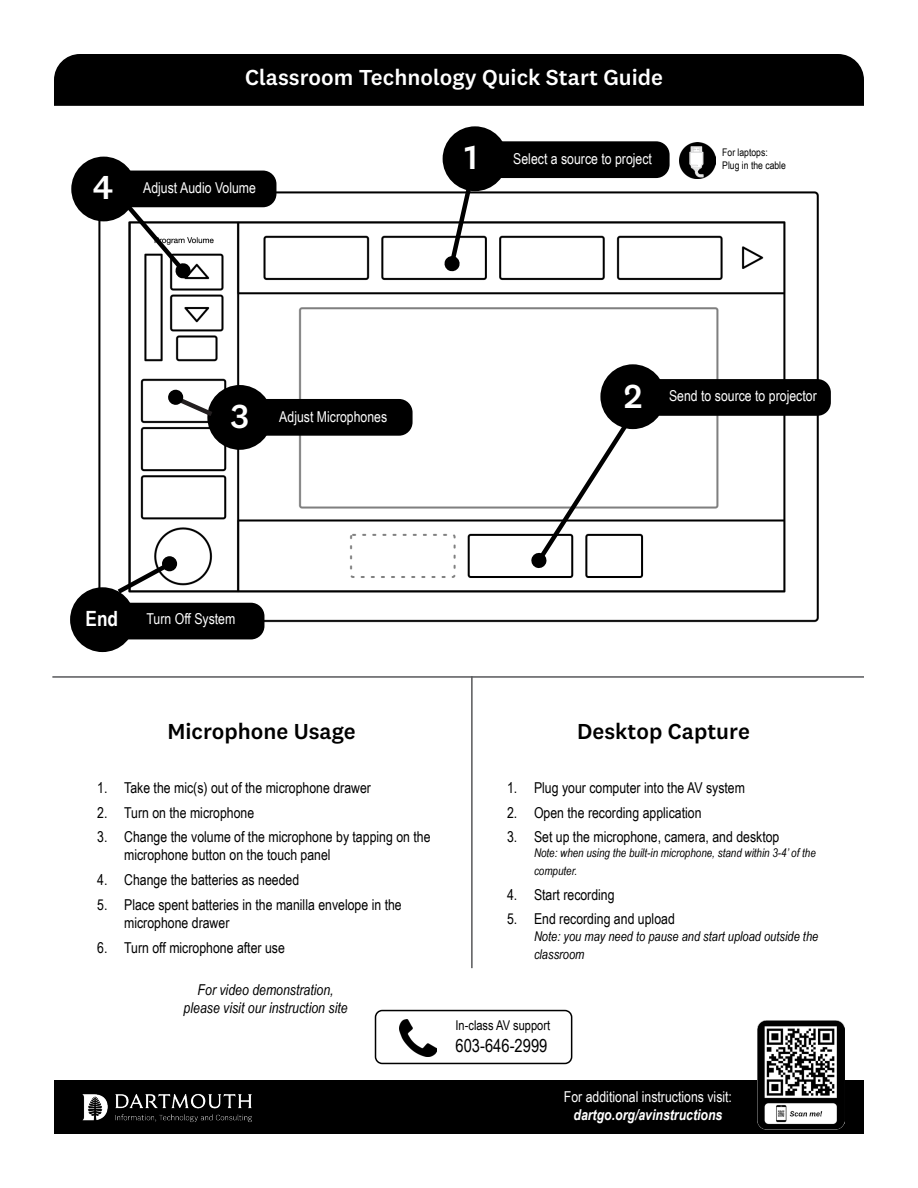
<style>
.page{position:relative;width:918px;height:1188px;background:#fff}
.page>*{position:absolute;margin:0;border:0;box-sizing:border-box;transform-origin:0 0}
.Nubmers{font:500 34.5px "National 2";color:#fff}
.t1{font:500 22.5px "National 2";color:#fff}
.Headers{font:500 22.5px "National 2";color:#000}
.t2{font:700 21px "Arial Narrow";color:#fff}
.t3{font:18px "Arial Narrow";color:#000}
.t4{font:15px/18px "Arial Narrow";color:#000}
.t5{font:15px/18px "Arial Narrow";color:#fff;text-align:center}
.t6{font:italic 15px/18px "Arial Narrow";color:#000;text-align:center}
.t7{font:italic 13.5px/18px "Arial Narrow";color:#000}
.t8{font:13.5px "Arial Narrow";color:#000}
.t9{font:italic 12px/18px "Arial Narrow";color:#000}
.t10{font:10.5px "Arial Narrow";color:#000}
.s1{font-weight:700;font-style:italic}
</style>
<div class="page">
<img style="left:98px;top:190px;width:721px;height:434px">
<div style="left:54px;top:1080px;width:810px;height:54px;background:#000"></div>
<hr style="left:52px;top:676px;width:812px;height:2px;background:#57585a">
<hr style="left:471px;top:676px;width:2px;height:292px;background:#57585a">
<div style="left:443px;top:126px;width:64px;height:65px;background:#000;border-radius:50%"></div>
<div style="left:600px;top:364px;width:65px;height:65px;background:#000;border-radius:50%"></div>
<div style="left:207px;top:385px;width:65px;height:65px;background:#000;border-radius:50%"></div>
<div style="left:71px;top:157px;width:65px;height:64px;background:#000;border-radius:50%"></div>
<div style="left:375px;top:1010px;width:197px;height:54px;border:2px solid #000;border-radius:7px"></div>
<div style="left:486px;top:141px;width:184px;height:37px;background:#000;border-radius:14px"></div>
<div style="left:647px;top:379px;width:184px;height:37px;background:#000;border-radius:14px"></div>
<div style="left:250px;top:399px;width:163px;height:37px;background:#000;border-radius:14px"></div>
<div style="left:114px;top:171px;width:162px;height:36px;background:#000;border-radius:14px"></div>
<svg style="left:168px;top:391px;width:49px;height:29px"></svg>
<div style="left:70px;top:587px;width:65px;height:65px;background:#000;border-radius:50%"></div>
<div style="left:113px;top:603px;width:151px;height:36px;background:#000;border-radius:14px"></div>
<svg style="left:113px;top:557px;width:64px;height:41px"></svg>
<img style="left:758px;top:1020px;width:86px;height:110px">
<div style="left:54px;top:54px;width:810px;height:52px;background:#000"></div>
<img style="left:82px;top:1093px;width:170px;height:30px">
<img style="left:399px;top:1019px;width:38px;height:38px">
<svg style="left:531px;top:419px;width:101px;height:150px"></svg>
<div style="left:162px;top:556px;width:15px;height:15px;background:#000;border-radius:50%"></div>
<div style="left:168px;top:389px;width:15px;height:16px;background:#000;border-radius:50%"></div>
<svg style="left:443px;top:177px;width:33px;height:95px"></svg>
<img style="left:680px;top:142px;width:36px;height:36px">
<svg style="left:119px;top:207px;width:73px;height:72px"></svg>
<p class="Nubmers" style="left:93px;top:166px;width:22px">4</p>
<p class="t1" style="left:245px;top:64px;width:420px">Classroom Technology Quick Start Guide</p>
<p class="t5" style="left:143px;top:178px;width:114px">Adjust Audio Volume</p>
<p class="Nubmers" style="left:465px;top:136px;width:15px">1</p>
<p class="t5" style="left:513px;top:150px;width:140px">Select a source to project</p>
<p class="t10" style="left:722px;top:145px;width:47px">For laptops:</p>
<p class="t10" style="left:722px;top:158px;width:65px">Plug in the cable</p>
<p class="Nubmers" style="left:230px;top:395px;width:20px">3</p>
<p class="t5" style="left:279px;top:407px;width:110px">Adjust Microphones</p>
<p class="Nubmers" style="left:624px;top:376px;width:20px">2</p>
<p class="t5" style="left:669px;top:386px;width:149px">Send to source to projector</p>
<p class="t2" style="left:86px;top:602px;width:34px">End</p>
<p class="t5" style="left:147px;top:609px;width:90px">Turn Off System</p>
<p class="Headers" style="left:167px;top:717px;width:190px">Microphone Usage</p>
<p class="Headers" style="left:577px;top:717px;width:174px">Desktop Capture</p>
<p class="t4" style="left:97px;top:778px;width:275px">1. Take the mic(s) out of the microphone drawer</p>
<p class="t4" style="left:97px;top:803px;width:159px">2. Turn on the microphone</p>
<p class="t4" style="left:124px;top:828px;width:308px;text-indent:-27px">3. Change the volume of the microphone by tapping on the microphone button on the touch panel</p>
<p class="t4" style="left:97px;top:870px;width:204px">4. Change the batteries as needed</p>
<p class="t4" style="left:124px;top:895px;width:279px;text-indent:-27px">5. Place spent batteries in the manilla envelope in the microphone drawer</p>
<p class="t4" style="left:97px;top:938px;width:189px">6. Turn off microphone after use</p>
<p class="t6" style="left:184px;top:981px;width:166px">For video demonstration, please visit our instruction site</p>
<p class="t4" style="left:507px;top:778px;width:240px">1. Plug your computer into the AV system</p>
<p class="t4" style="left:507px;top:803px;width:196px">2. Open the recording application</p>
<p class="t4" style="left:507px;top:828px;width:274px">3. Set up the microphone, camera, and desktop</p>
<p class="t9" style="left:534px;top:843px;width:283px">Note: when using the built-in microphone, stand within 3-4’ of the computer.</p>
<p class="t4" style="left:507px;top:885px;width:109px">4. Start recording</p>
<p class="t4" style="left:507px;top:910px;width:169px">5. End recording and upload</p>
<p class="t7" style="left:534px;top:927px;width:286px">Note: you may need to pause and start upload outside the classroom</p>
<p class="t8" style="left:456px;top:1015px;width:96px">In-class AV support</p>
<p class="t3" style="left:456px;top:1032px;width:93px">603-646-2999</p>
<p class="t5" style="left:564px;top:1087px;width:170px">For additional instructions visit: <span class="s1">dartgo.org/avinstructions</span></p>
</div>
